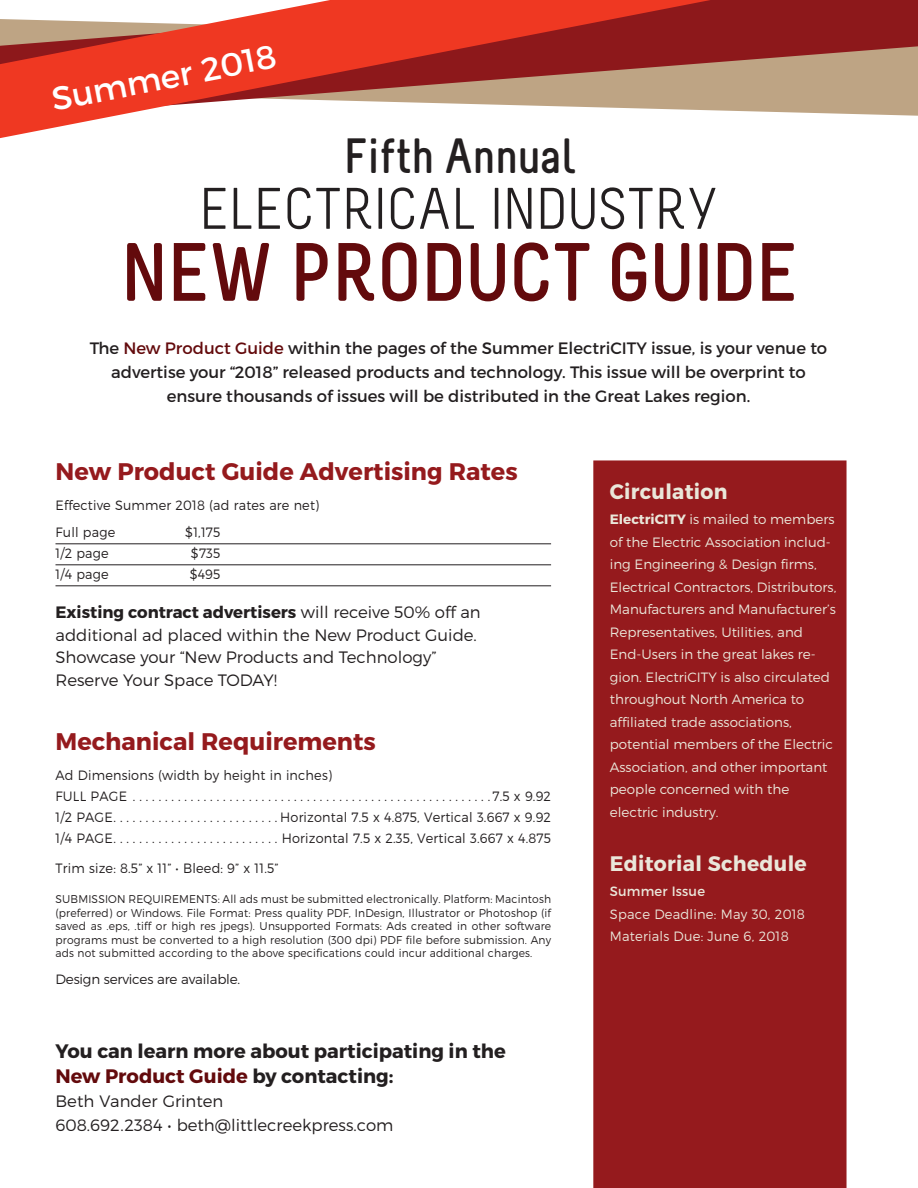
<style>
.page{position:relative;width:918px;height:1188px;background:#fff}
.page>*{position:absolute;margin:0;border:0;box-sizing:border-box;transform-origin:0 0}
.Sansation_Heading{font:700 82.5px "Melbourne";color:#630a0c}
.Sansation_Heading-2{font:58.5px "Melbourne";color:#231f20}
.Sansation_Heading-3{font:700 49.5px "Melbourne";color:#231f20}
.Sansation_Heading-4{font:33px "Montserrat";color:#fff}
.t1{font:700 24px "Montserrat";color:#951a1d}
.Body-Berkeley{font:700 21px "Montserrat";letter-spacing:.015em;color:#eae7da}
.t2{font:700 19.5px/25.5px "Montserrat";color:#231f20}
.t3{font:16.5px/24px "Montserrat";color:#231f20;text-align:center}
.Body-Berkeley-2{font:300 16.5px/22.5px "Montserrat";color:#231f20}
.Body-Berkeley-3{font:300 13.5px/22.5px "Montserrat";color:#eae7da}
.Body-Berkeley-4{font:300 13.5px "Montserrat";letter-spacing:.015em;color:#231f20;scale:.95 1}
.Body-Berkeley-5{font:300 13.5px "Montserrat";letter-spacing:-.015em;color:#231f20}
.Body-Berkeley-6{font:13.5px "Montserrat";letter-spacing:.015em;color:#eae7da}
.Body-Berkeley-7{font:300 11.25px/13.5px "Montserrat";letter-spacing:.015em;color:#231f20;text-align:justify;scale:.95 1}
.s1{color:#630a0c}
.s2{font-weight:700}
</style>
<div class="page">
<svg style="left:711px;top:0;width:207px;height:116px;background:#a86455"></svg>
<div style="left:593px;top:460px;width:254px;height:728px;background:#951a1d"></div>
<hr style="left:56px;top:543px;width:495px;height:1px;background:#231f20">
<hr style="left:56px;top:564px;width:495px;height:1px;background:#231f20">
<hr style="left:56px;top:585px;width:495px;height:1px;background:#231f20">
<svg style="left:0;top:0;width:711px;height:138px"></svg>
<p class="Sansation_Heading-4" style="left:48px;top:79px;width:230px;rotate:-11deg">Summer 2018</p>
<p class="Sansation_Heading-3" style="left:344px;top:130px;width:232px">Fifth Annual</p>
<p class="Sansation_Heading-2" style="left:200px;top:178px;width:520px">ELECTRICAL INDUSTRY</p>
<p class="Sansation_Heading" style="left:121px;top:229px;width:678px">NEW PRODUCT GUIDE</p>
<p class="t3" style="left:90px;top:336px;width:739px">The <span class="s1">New Product Guide</span> within the pages of the Summer ElectriCITY issue, is your venue to advertise your “2018” released products and technology. This issue will be overprint to ensure thousands of issues will be distributed in the Great Lakes region.</p>
<p class="t1" style="left:56px;top:457px;width:464px">New Product Guide Advertising Rates</p>
<p class="Body-Berkeley-4" style="left:56px;top:497px;width:279px">Effective Summer 2018 (ad rates are net)</p>
<p class="Body-Berkeley-4" style="left:56px;top:524px;width:64px">Full page</p>
<p class="Body-Berkeley-4" style="left:185px;top:524px;width:39px">$1,175</p>
<p class="Body-Berkeley-4" style="left:56px;top:545px;width:58px">1/2 page</p>
<p class="Body-Berkeley-4" style="left:191px;top:545px;width:33px">$735</p>
<p class="Body-Berkeley-4" style="left:56px;top:566px;width:57px">1/4 page</p>
<p class="Body-Berkeley-4" style="left:190px;top:566px;width:34px">$495</p>
<p class="Body-Berkeley-2" style="left:56px;top:601px;width:427px"><span class="s2">Existing contract advertisers</span> will receive 50% off an additional ad placed within the New Product Guide.<br>Showcase your “New Products and Technology” Reserve Your Space TODAY!</p>
<p class="t1" style="left:56px;top:727px;width:322px">Mechanical Requirements</p>
<p class="Body-Berkeley-4" style="left:56px;top:767px;width:293px">Ad Dimensions (width by height in inches)</p>
<p class="Body-Berkeley-4" style="left:492px;top:788px;width:63px">7.5 x 9.92</p>
<p class="Body-Berkeley-4" style="left:56px;top:809px;width:65px">1/2 PAGE..........................</p>
<p class="Body-Berkeley-4" style="left:280px;top:809px;width:287px">Horizontal 7.5 x 4.875, Vertical 3.667 x 9.92</p>
<p class="Body-Berkeley-4" style="left:56px;top:830px;width:65px">1/4 PAGE...........................</p>
<p class="Body-Berkeley-4" style="left:282px;top:830px;width:285px">Horizontal 7.5 x 2.35, Vertical 3.667 x 4.875</p>
<p class="Body-Berkeley-4" style="left:56px;top:860px;width:236px">Trim size: 8.5” x 11” • Bleed: 9” x 11.5”</p>
<p class="Body-Berkeley-7" style="left:56px;top:893px;width:523px">SUBMISSION REQUIREMENTS: All ads must be submitted electronically. Platform: Macintosh (preferred) or Windows. File Format: Press quality PDF, InDesign, Illustrator or Photoshop (if saved as .eps, .tiff or high res jpegs). Unsupported Formats: Ads created in other software programs must be converted to a high resolution (300 dpi) PDF file before submission. Any ads not submitted according to the above specifications could incur additional charges.</p>
<p class="Body-Berkeley-5" style="left:56px;top:971px;width:186px">Design services are available.</p>
<p class="t2" style="left:56px;top:1038px;width:452px">You can learn more about participating in the<br><span class="s1">New Product Guide</span> by contacting:</p>
<p class="Body-Berkeley-2" style="left:56px;top:1090px;width:169px">Beth Vander Grinten</p>
<p class="Body-Berkeley-2" style="left:56px;top:1114px;width:339px">608.692.2384 • beth@littlecreekpress.com</p>
<p class="Body-Berkeley" style="left:610px;top:478px;width:119px">Circulation</p>
<p class="Body-Berkeley-3" style="left:610px;top:508px;width:228px"><span class="s2">ElectriCITY</span> is mailed to members of the Electric Association includ&shy;ing Engineering &amp; Design firms,<br>Electrical Contractors, Distributors,<br>Manufacturers and Manufacturer’s<br>Representatives, Utilities, and<br>End-Users in the great lakes re&shy;gion. ElectriCITY is also circulated throughout North America to affiliated trade associations, potential members of the Electric<br>Association, and other important people concerned with the electric industry.</p>
<p class="Body-Berkeley" style="left:610px;top:850px;width:198px">Editorial Schedule</p>
<p class="Body-Berkeley-6" style="left:610px;top:883px;width:97px">Summer Issue</p>
<p class="Body-Berkeley-3" style="left:610px;top:902px;width:197px">Space Deadline: May 30, 2018</p>
<p class="Body-Berkeley-3" style="left:610px;top:925px;width:180px">Materials Due: June 6, 2018</p>
</div>
